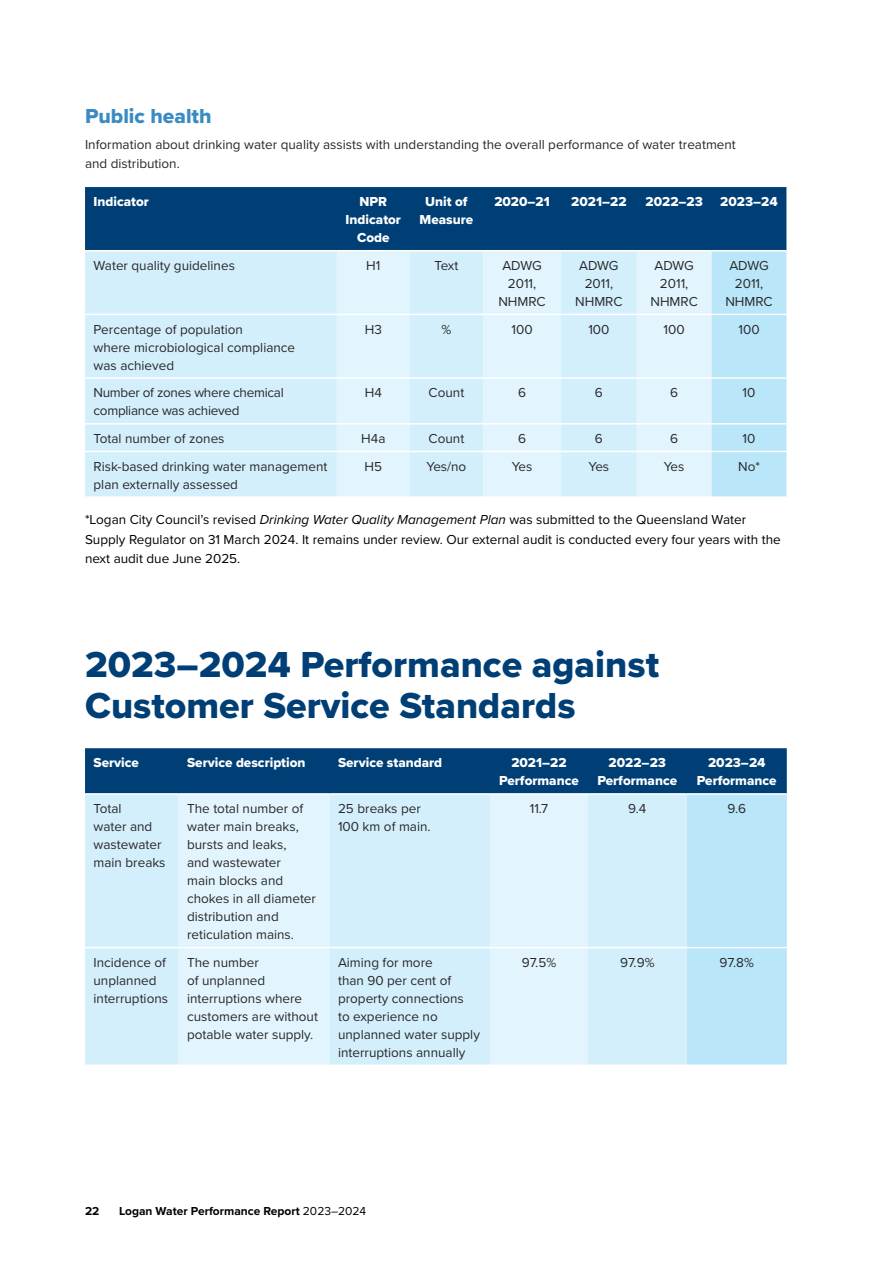
<style>
.page{position:relative;width:893px;height:1263px;background:#fff}
.page>*{position:absolute;margin:0;border:0;box-sizing:border-box;transform-origin:0 0}
.t1{font:37.5px/40.5px "Proxima Nova Extrabld";color:#003f75}
.t2{font:21px "Proxima Nova Extrabld";color:#3b8bc3}
.t3{font:13.5px/18px "Proxima Nova";color:#292829}
.t4{font:13.5px/19.5px "Proxima Nova";color:#000}
.t5{font:13.5px/18px "Proxima Nova Extrabld";color:#fff;text-align:center}
.t6{font:13.5px/18px "Proxima Nova";letter-spacing:-.02em;color:#292829}
.t7{font:700 12px "Proxima Nova";color:#000}
.s1{font-style:italic}
.s2{font-weight:400}
</style>
<div class="page">
<svg style="left:85px;top:187px;width:701px;height:309px;background:#a9cbe0"></svg>
<hr style="left:85px;top:314px;width:252px;height:1px;background:#fff">
<hr style="left:410px;top:314px;width:73px;height:1px;background:#fff">
<hr style="left:561px;top:314px;width:76px;height:1px;background:#fff">
<hr style="left:637px;top:314px;width:75px;height:1px;background:#fff">
<hr style="left:712px;top:314px;width:74px;height:1px;background:#fff">
<hr style="left:85px;top:377px;width:252px;height:2px;background:#fff">
<hr style="left:410px;top:377px;width:73px;height:2px;background:#fff">
<hr style="left:561px;top:377px;width:76px;height:2px;background:#fff">
<hr style="left:637px;top:377px;width:75px;height:2px;background:#fff">
<hr style="left:712px;top:377px;width:74px;height:2px;background:#fff">
<hr style="left:85px;top:423px;width:252px;height:1px;background:#fff">
<hr style="left:85px;top:451px;width:252px;height:1px;background:#fff">
<hr style="left:410px;top:451px;width:73px;height:1px;background:#fff">
<hr style="left:561px;top:451px;width:76px;height:1px;background:#fff">
<hr style="left:637px;top:451px;width:75px;height:1px;background:#fff">
<hr style="left:712px;top:451px;width:74px;height:1px;background:#fff">
<hr style="left:337px;top:314px;width:73px;height:1px;background:#fff">
<hr style="left:483px;top:314px;width:78px;height:1px;background:#fff">
<hr style="left:337px;top:377px;width:73px;height:2px;background:#fff">
<hr style="left:483px;top:377px;width:78px;height:2px;background:#fff">
<hr style="left:337px;top:451px;width:73px;height:1px;background:#fff">
<hr style="left:483px;top:451px;width:78px;height:1px;background:#fff">
<hr style="left:85px;top:250px;width:252px;height:1px;background:#fff">
<hr style="left:337px;top:250px;width:73px;height:1px;background:#fff">
<hr style="left:410px;top:250px;width:73px;height:1px;background:#fff">
<hr style="left:483px;top:250px;width:78px;height:1px;background:#fff">
<hr style="left:561px;top:250px;width:76px;height:1px;background:#fff">
<hr style="left:637px;top:250px;width:75px;height:1px;background:#fff">
<hr style="left:712px;top:250px;width:74px;height:1px;background:#fff">
<hr style="left:337px;top:423px;width:73px;height:1px;background:#fff">
<hr style="left:410px;top:423px;width:73px;height:1px;background:#fff">
<hr style="left:483px;top:423px;width:78px;height:1px;background:#fff">
<hr style="left:561px;top:423px;width:76px;height:1px;background:#fff">
<hr style="left:637px;top:423px;width:75px;height:1px;background:#fff">
<hr style="left:712px;top:423px;width:74px;height:1px;background:#fff">
<svg style="left:85px;top:748px;width:702px;height:316px;background:#b8d7e8"></svg>
<hr style="left:85px;top:947px;width:94px;height:1px;background:#fff">
<hr style="left:330px;top:947px;width:160px;height:1px;background:#fff">
<hr style="left:588px;top:947px;width:99px;height:1px;background:#fff">
<hr style="left:687px;top:947px;width:100px;height:1px;background:#fff">
<hr style="left:179px;top:947px;width:151px;height:1px;background:#fff">
<hr style="left:490px;top:947px;width:98px;height:1px;background:#fff">
<hr style="left:85px;top:793px;width:94px;height:2px;background:#fff">
<hr style="left:179px;top:793px;width:151px;height:2px;background:#fff">
<hr style="left:330px;top:793px;width:160px;height:2px;background:#fff">
<hr style="left:490px;top:793px;width:98px;height:2px;background:#fff">
<hr style="left:588px;top:793px;width:99px;height:2px;background:#fff">
<hr style="left:687px;top:793px;width:100px;height:2px;background:#fff">
<h3 class="t2" style="left:85px;top:100px;width:128px">Public health</h3>
<p class="t3" style="left:85px;top:134px;width:652px;line-height:19.5px">Information about drinking water quality assists with understanding the overall performance of water treatment and distribution.</p>
<p class="t5" style="left:94px;top:192px;width:57px">Indicator</p>
<p class="t5" style="left:346px;top:192px;width:57px">NPR<br>Indicator<br>Code</p>
<p class="t5" style="left:420px;top:192px;width:55px">Unit of<br>Measure</p>
<p class="t5" style="left:494px;top:192px;width:57px">2020–21</p>
<p class="t5" style="left:571px;top:192px;width:57px">2021–22</p>
<p class="t5" style="left:645px;top:192px;width:59px">2022–23</p>
<p class="t5" style="left:720px;top:192px;width:59px">2023–24</p>
<p class="t3" style="left:94px;top:256px;width:143px">Water quality guidelines</p>
<p class="t3" style="left:366px;top:256px;width:16px">H1</p>
<p class="t3" style="left:435px;top:256px;width:25px">Text</p>
<p class="t3" style="left:498px;top:256px;width:49px;text-align:center">ADWG<br>2011,<br>NHMRC</p>
<p class="t3" style="left:575px;top:256px;width:49px;text-align:center">ADWG<br>2011,<br>NHMRC</p>
<p class="t3" style="left:650px;top:256px;width:49px;text-align:center">ADWG<br>2011,<br>NHMRC</p>
<p class="t3" style="left:725px;top:256px;width:49px;text-align:center">ADWG<br>2011,<br>NHMRC</p>
<p class="t3" style="left:94px;top:319px;width:203px">Percentage of population<br>where microbiological compliance was achieved</p>
<p class="t3" style="left:365px;top:319px;width:19px">H3</p>
<p class="t3" style="left:442px;top:319px;width:11px">%</p>
<p class="t3" style="left:511px;top:319px;width:23px">100</p>
<p class="t3" style="left:588px;top:319px;width:23px">100</p>
<p class="t3" style="left:664px;top:319px;width:23px">100</p>
<p class="t3" style="left:738px;top:319px;width:23px">100</p>
<p class="t6" style="left:94px;top:383px;width:192px">Number of zones where chemical compliance was achieved</p>
<p class="t3" style="left:365px;top:383px;width:19px">H4</p>
<p class="t3" style="left:429px;top:383px;width:37px">Count</p>
<p class="t3" style="left:518px;top:383px;width:9px">6</p>
<p class="t3" style="left:595px;top:383px;width:9px">6</p>
<p class="t3" style="left:670px;top:383px;width:9px">6</p>
<p class="t3" style="left:743px;top:383px;width:14px">10</p>
<p class="t3" style="left:94px;top:429px;width:132px">Total number of zones</p>
<p class="t3" style="left:361px;top:429px;width:26px">H4a</p>
<p class="t3" style="left:429px;top:429px;width:37px">Count</p>
<p class="t3" style="left:518px;top:429px;width:9px">6</p>
<p class="t3" style="left:595px;top:429px;width:9px">6</p>
<p class="t3" style="left:670px;top:429px;width:9px">6</p>
<p class="t3" style="left:743px;top:429px;width:14px">10</p>
<p class="t3" style="left:94px;top:456px;width:235px">Risk-based drinking water management plan externally assessed</p>
<p class="t3" style="left:365px;top:456px;width:19px">H5</p>
<p class="t3" style="left:427px;top:456px;width:41px">Yes/no</p>
<p class="t3" style="left:512px;top:456px;width:22px">Yes</p>
<p class="t3" style="left:589px;top:456px;width:22px">Yes</p>
<p class="t3" style="left:664px;top:456px;width:22px">Yes</p>
<p class="t3" style="left:738px;top:456px;width:23px">No*</p>
<p class="t4" style="left:85px;top:509px;width:697px">*Logan City Council’s revised <span class="s1">Drinking Water Quality Management Plan</span> was submitted to the Queensland Water<br>Supply Regulator on 31 March 2024. It remains under review. Our external audit is conducted every four years with the next audit due June 2025.</p>
<h2 class="t1" style="left:85px;top:644px;width:576px">2023–2024 Performance against<br>Customer Service Standards</h2>
<p class="t5" style="left:94px;top:754px;width:47px">Service</p>
<p class="t5" style="left:187px;top:754px;width:120px">Service description</p>
<p class="t5" style="left:338px;top:754px;width:106px">Service standard</p>
<p class="t5" style="left:499px;top:754px;width:81px">2021–22<br>Performance</p>
<p class="t5" style="left:597px;top:754px;width:81px">2022–23<br>Performance</p>
<p class="t5" style="left:697px;top:754px;width:81px">2023–24<br>Performance</p>
<p class="t3" style="left:94px;top:799px;width:74px">Total<br>water and wastewater main breaks</p>
<p class="t3" style="left:187px;top:799px;width:130px">The total number of water main breaks, bursts and leaks,<br>and wastewater<br>main blocks and chokes in all diameter distribution and reticulation mains.</p>
<p class="t3" style="left:338px;top:799px;width:94px">25 breaks per<br>100 km of main.</p>
<p class="t3" style="left:530px;top:799px;width:20px">11.7</p>
<p class="t3" style="left:628px;top:799px;width:20px">9.4</p>
<p class="t3" style="left:727px;top:799px;width:20px">9.6</p>
<p class="t3" style="left:94px;top:953px;width:76px">Incidence of unplanned interruptions</p>
<p class="t3" style="left:187px;top:953px;width:132px">The number<br>of unplanned interruptions where customers are without potable water supply.</p>
<p class="t3" style="left:338px;top:952px;width:143px">Aiming for more<br>than 90 per cent of property connections<br>to experience no unplanned water supply interruptions annually</p>
<p class="t3" style="left:522px;top:952px;width:36px">97.5%</p>
<p class="t3" style="left:620px;top:952px;width:36px">97.9%</p>
<p class="t3" style="left:719px;top:952px;width:36px">97.8%</p>
<p class="t7" style="left:85px;top:1201px;width:16px">22</p>
<p class="t7" style="left:119px;top:1201px;width:249px">Logan Water Performance Report <span class="s2">2023–2024</span></p>
</div>
